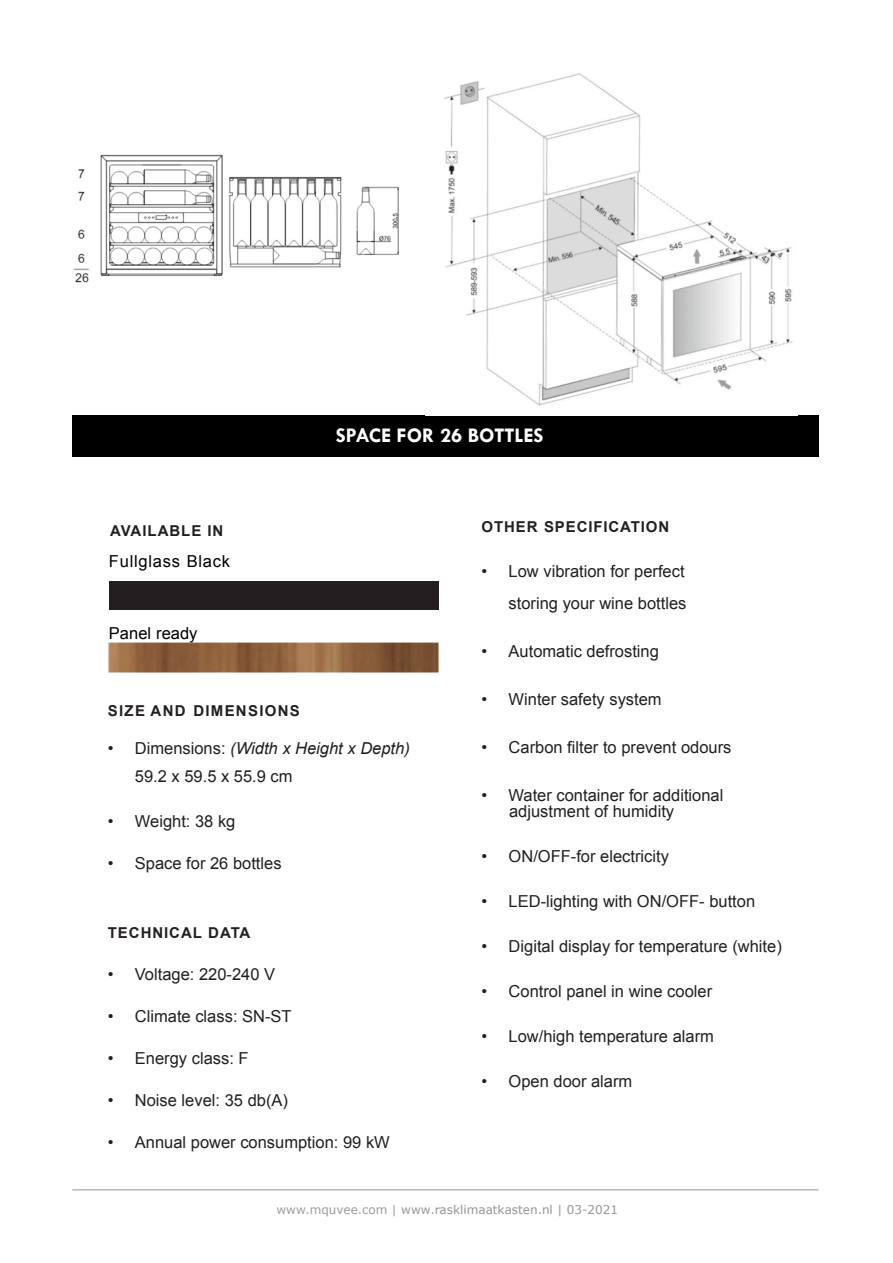
<style>
.page{position:relative;width:893px;height:1263px;background:#fff}
.page>*{position:absolute;margin:0;border:0;box-sizing:border-box;transform-origin:0 0}
.t1{font:700 21px "Tw Cen";color:#fff}
.t2{font:16.5px "Arial";color:#231f20}
.t3{font:italic 16.5px "Arial";color:#231f20}
.t4{font:16.5px "Arial";letter-spacing:.045em;color:#000}
.t5{font:16.5px "Arial";color:#000}
.t6{font:700 15px "Arial";letter-spacing:.06em;color:#231f20}
.t7{font:700 15px "Arial";letter-spacing:.085em;color:#231f20}
.t8{font:12px "Verdana";color:#939598}
.s1{font-style:normal}
.s2{color:#9d9d9c}
</style>
<div class="page">
<div style="left:72px;top:415px;width:747px;height:42px;background:#000"></div>
<hr style="left:72px;top:1189px;width:747px;height:1px;background:#939598">
<div style="left:109px;top:581px;width:329px;height:29px;background:#231f20"></div>
<img style="left:108px;top:642px;width:330px;height:31px">
<img style="left:426px;top:73px;width:371px;height:343px">
<img style="left:73px;top:154px;width:326px;height:129px">
<p class="t1" style="left:336px;top:428px;width:209px">SPACE FOR 26 BOTTLES</p>
<p class="t6" style="left:110px;top:525px;width:115px">AVAILABLE IN</p>
<p class="t4" style="left:109px;top:554px;width:123px">Fullglass Black</p>
<p class="t5" style="left:109px;top:626px;width:90px">Panel ready</p>
<p class="t7" style="left:108px;top:705px;width:193px">SIZE AND DIMENSIONS</p>
<p class="t3" style="left:108px;top:742px;width:303px"><span class="s1">• Dimensions:</span> (Width x Height x Depth)</p>
<p class="t2" style="left:135px;top:770px;width:159px">59.2 x 59.5 x 55.9 cm</p>
<p class="t2" style="left:108px;top:815px;width:129px">• Weight: 38 kg</p>
<p class="t2" style="left:108px;top:857px;width:175px">• Space for 26 bottles</p>
<p class="t6" style="left:108px;top:927px;width:144px">TECHNICAL DATA</p>
<p class="t2" style="left:108px;top:968px;width:169px">• Voltage: 220-240 V</p>
<p class="t2" style="left:108px;top:1010px;width:185px">• Climate class: SN-ST</p>
<p class="t2" style="left:108px;top:1052px;width:142px">• Energy class: F</p>
<p class="t2" style="left:108px;top:1094px;width:182px">• Noise level: 35 db(A)</p>
<p class="t2" style="left:108px;top:1136px;width:283px">• Annual power consumption: 99 kW</p>
<p class="t6" style="left:482px;top:521px;width:189px">OTHER SPECIFICATION</p>
<p class="t2" style="left:482px;top:565px;width:205px">• Low vibration for perfect</p>
<p class="t2" style="left:509px;top:597px;width:179px">storing your wine bottles</p>
<p class="t2" style="left:482px;top:645px;width:179px">• Automatic defrosting</p>
<p class="t2" style="left:482px;top:693px;width:182px">• Winter safety system</p>
<p class="t2" style="left:482px;top:741px;width:251px">• Carbon filter to prevent odours</p>
<p class="t2" style="left:482px;top:789px;width:243px">• Water container for additional</p>
<p class="t2" style="left:509px;top:805px;width:167px">adjustment of humidity</p>
<p class="t2" style="left:482px;top:850px;width:189px">• ON/OFF-for electricity</p>
<p class="t2" style="left:482px;top:895px;width:275px">• LED-lighting with ON/OFF- button</p>
<p class="t2" style="left:482px;top:940px;width:302px">• Digital display for temperature (white)</p>
<p class="t2" style="left:482px;top:985px;width:232px">• Control panel in wine cooler</p>
<p class="t2" style="left:482px;top:1030px;width:234px">• Low/high temperature alarm</p>
<p class="t2" style="left:482px;top:1075px;width:152px">• Open door alarm</p>
<p class="t8" style="left:276px;top:1204px;width:343px"><span class="s2">www.mquvee.com |</span> www.rasklimaatkasten.nl | 03-2021</p>
</div>
